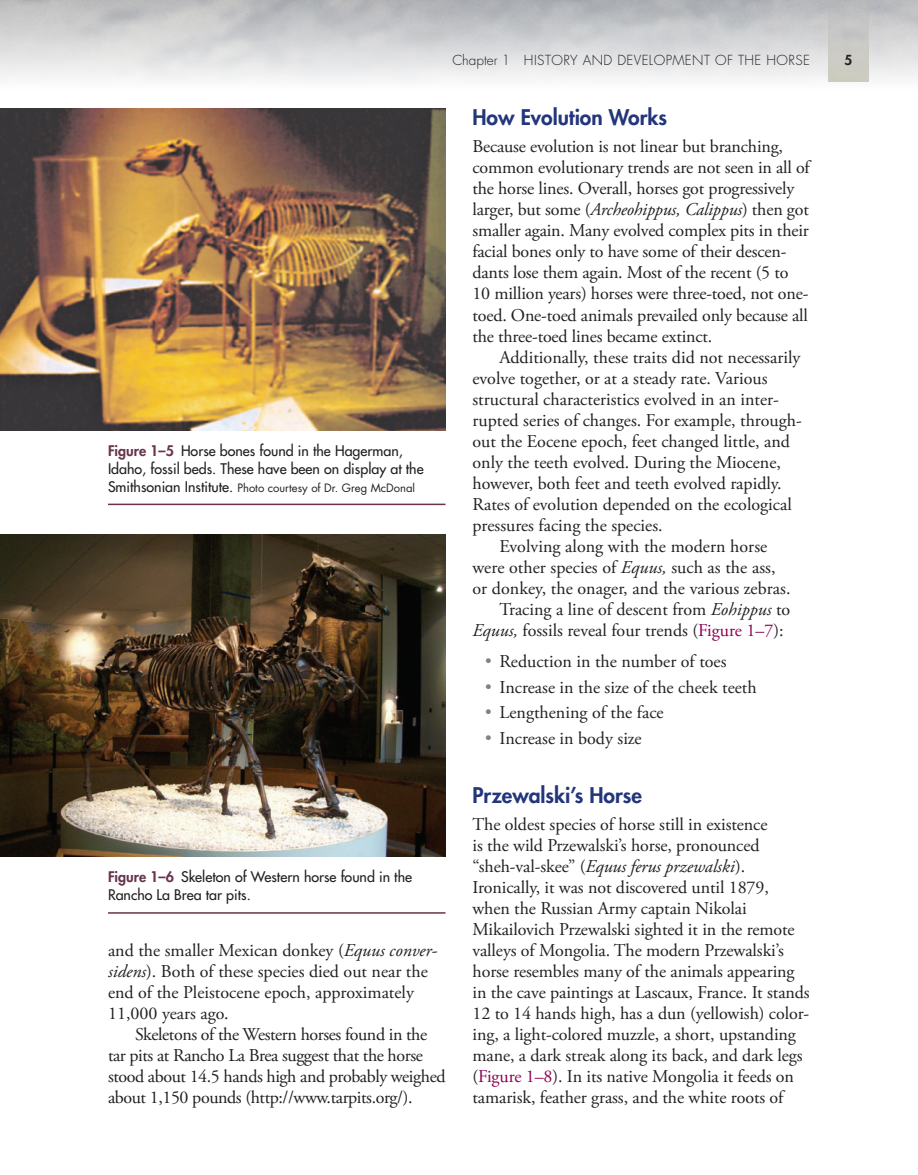
<style>
.page{position:relative;width:918px;height:1175px;background:#fff}
.page>*{position:absolute;margin:0;border:0;box-sizing:border-box;transform-origin:0 0}
.t1{font:800 21px "Futura Std";color:#24367b}
.t2{font:18px/21px "Adobe Garamond Pro";letter-spacing:-.005em;color:#231f20}
.t3{font:18px/21px "Adobe Garamond Pro";letter-spacing:-.025em;color:#231f20}
.t4{font:500 14.25px/18px "Futura Std";color:#231f20}
.t5{font:300 13.5px "Futura Std";letter-spacing:.03em;color:#231f20}
.t6{font:800 13.5px "Futura Std";color:#231f20}
.t7{font:11.25px "Futura Std";color:#231f20}
.s1{font-style:italic}
.s2{color:#8d0052}
.s3{font-weight:800;color:#69334d}
.s4{font-weight:500;font-size:14.25px}
</style>
<div class="page">
<div style="left:828px;top:0;width:40px;height:81px;background:linear-gradient(to bottom,#bbbdc1,#d1d0c4)"></div>
<img style="left:0;top:108px;width:446px;height:322px">
<hr style="left:108px;top:503px;width:338px;height:2px;background:#69334d">
<img style="left:0;top:534px;width:446px;height:323px">
<hr style="left:108px;top:912px;width:338px;height:1px;background:#69334d">
<p class="t5" style="left:452px;top:52px;width:359px">CHAPTER 1 HISTORY AND DEVELOPMENT OF TH E HORSE</p>
<p class="t6" style="left:844px;top:52px;width:9px">5</p>
<p class="t1" style="left:472px;top:104px;width:196px">How Evolution Works</p>
<p class="t2" style="left:472px;top:137px;width:339px">Because evolution is not linear but branching, common evolutionary trends are not seen in all of the horse lines. Overall, horses got progressively larger, but some (<span class="s1">Archeohippus, Calippus</span>) then got smaller again. Many evolved complex pits in their facial bones only to have some of their descen&shy;dants lose them again. Most of the recent (5 to 10 million years) horses were three-toed, not one&shy;toed. One-toed animals prevailed only because all the three-toed lines became extinct.</p>
<p class="t2" style="left:500px;top:347px;width:302px">Additionally, these traits did not necessarily</p>
<p class="t2" style="left:472px;top:368px;width:296px">evolve together, or at a steady rate. Various</p>
<p class="t2" style="left:472px;top:389px;width:308px">structural characteristics evolved in an inter-</p>
<p class="t2" style="left:472px;top:410px;width:331px">rupted series of changes. For example, through-</p>
<p class="t2" style="left:472px;top:431px;width:319px">out the Eocene epoch, feet changed little, and</p>
<p class="t2" style="left:472px;top:452px;width:310px">only the teeth evolved. During the Miocene,</p>
<p class="t2" style="left:472px;top:473px;width:311px">however, both feet and teeth evolved rapidly.</p>
<p class="t2" style="left:472px;top:494px;width:321px">Rates of evolution depended on the ecological</p>
<p class="t2" style="left:472px;top:515px;width:192px">pressures facing the species.</p>
<p class="t2" style="left:500px;top:536px;width:269px">Evolving along with the modern horse</p>
<p class="t2" style="left:472px;top:557px;width:305px">were other species of <span class="s1">Equus,</span> such as the ass,</p>
<p class="t2" style="left:472px;top:578px;width:320px">or donkey, the onager, and the various zebras.</p>
<p class="t2" style="left:500px;top:599px;width:292px">Tracing a line of descent from <span class="s1">Eohippus</span> to</p>
<p class="t2" style="left:472px;top:620px;width:313px"><span class="s1">Equus,</span> fossils reveal four trends (<span class="s2">Figure 1–7</span>):</p>
<p class="t2" style="left:486px;top:651px;width:242px"><sup>●</sup> Reduction in the number of toes</p>
<p class="t2" style="left:486px;top:677px;width:272px"><sup>●</sup> Increase in the size of the cheek teeth</p>
<p class="t2" style="left:486px;top:702px;width:179px"><sup>●</sup> Lengthening of the face</p>
<p class="t2" style="left:486px;top:728px;width:157px"><sup>●</sup> Increase in body size</p>
<p class="t1" style="left:472px;top:782px;width:171px">Przewalski’s Horse</p>
<p class="t2" style="left:472px;top:814px;width:339px">The oldest species of horse still in existence<br>is the wild Przewalski’s horse, pronounced “sheh-val-skee” (<span class="s1">Equus ferus przewalski</span>).<br>Ironically, it was not discovered until 1879, when the Russian Army captain Nikolai Mikailovich Przewalski sighted it in the remote valleys of Mongolia. The modern Przewalski’s horse resembles many of the animals appearing in the cave paintings at Lascaux, France. It stands 12 to 14 hands high, has a dun (yellowish) color&shy;ing, a light-colored muzzle, a short, upstanding mane, a dark streak along its back, and dark legs (<span class="s2">Figure 1–8</span>). In its native Mongolia it feeds on tamarisk, feather grass, and the white roots of</p>
<p class="t4" style="left:108px;top:441px;width:317px"><span class="s3">Figure 1–5</span> Horse bones found in the Hagerman,<br>Idaho, fossil beds. These have been on display at the</p>
<p class="t7" style="left:108px;top:480px;width:309px"><span class="s4">Smithsonian Institute.</span> Photo courtesy of Dr. Greg McDonal</p>
<p class="t4" style="left:108px;top:868px;width:306px"><span class="s3">Figure 1–6</span> Skeleton of Western horse found in the<br>Rancho La Brea tar pits.</p>
<p class="t2" style="left:108px;top:940px;width:331px">and the smaller Mexican donkey (<span class="s1">Equus conver&shy;sidens</span>). Both of these species died out near the end of the Pleistocene epoch, approximately 11,000 years ago.</p>
<p class="t3" style="left:108px;top:1024px;width:339px;text-indent:27px">Skeletons of the Western horses found in the tar pits at Rancho La Brea suggest that the horse stood about 14.5 hands high and probably weighed about 1,150 pounds (http://www.tarpits.org/).</p>
</div>
